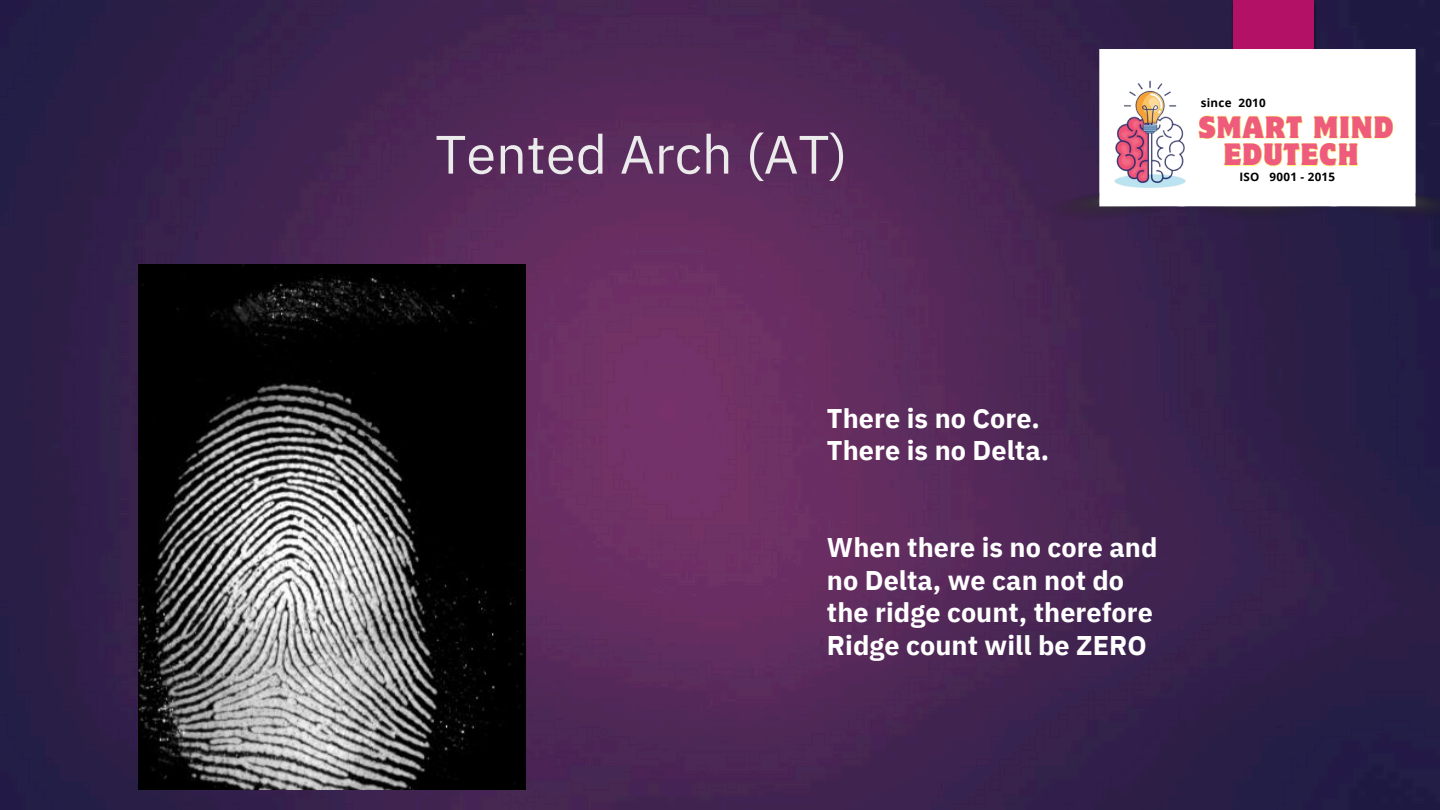
<style>
.page{position:relative;width:1440px;height:810px;background:#fff}
.page>*{position:absolute;margin:0;border:0;box-sizing:border-box;transform-origin:0 0}
.t1{font:54px "IBM Plex Sans";color:#ebebeb}
.t2{font:semi-condensed 27.6px/27.5px "Motter Corpus Std";letter-spacing:.05em;color:#ee5b7d;text-align:center}
.t3{font:700 27px/31.5px "IBM Plex Sans";color:#fff}
.t4{font:700 11.7px "Open Sans";letter-spacing:.025em;color:#000}
</style>
<div class="page">
<img style="left:0;top:0;width:1440px;height:810px">
<div style="left:1233px;top:0;width:81px;height:135px;background:#b31166"></div>
<img style="left:138px;top:265px;width:387px;height:524px">
<img style="left:1044px;top:50px;width:396px;height:170px">
<img style="left:1088px;top:73px;width:125px;height:125px">
<svg style="left:1198px;top:115px;width:196px;height:52px"></svg>
<h1 class="t1" style="left:435px;top:118px;width:414px">Tented Arch (AT)</h1>
<h3 class="t4" style="left:1201px;top:94px;width:67px">since 2010</h3>
<h3 class="t2" style="left:1199px;top:116px;width:196px">SMART MIND<br>EDUTECH</h3>
<h3 class="t4" style="left:1239px;top:169px;width:97px">ISO 9001 - 2015</h3>
<p class="t3" style="left:827px;top:402px;width:215px">There is no Core.</p>
<p class="t3" style="left:827px;top:434px;width:224px">There is no Delta.</p>
<h2 class="t3" style="left:827px;top:532px;width:332px">When there is no core and</h2>
<p class="t3" style="left:827px;top:564px;width:328px">no Delta, we can not do the ridge count, therefore</p>
<p class="t3" style="left:827px;top:629px;width:321px">Ridge count will be ZERO</p>
</div>
